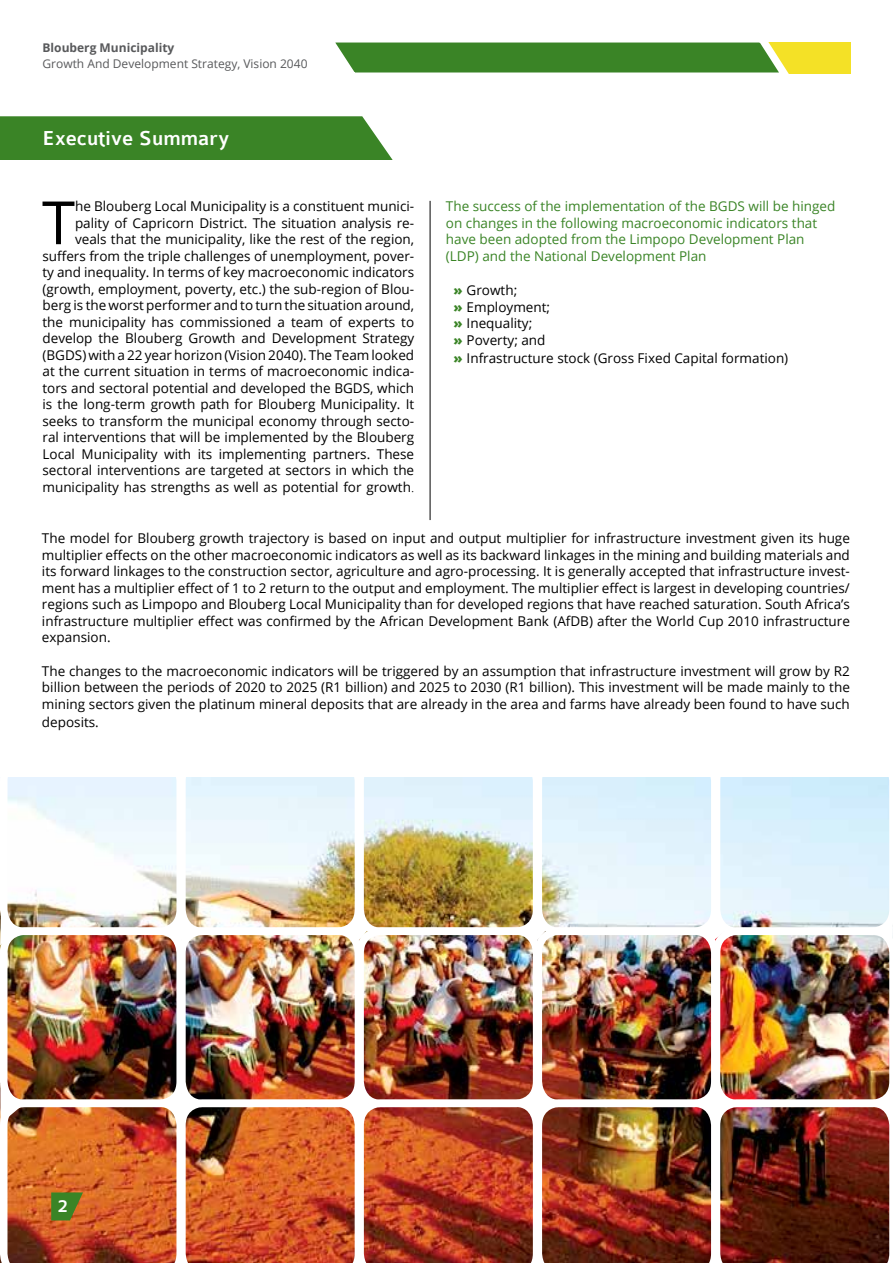
<style>
.page{position:relative;width:893px;height:1263px;background:#fff}
.page>*{position:absolute;margin:0;border:0;box-sizing:border-box;transform-origin:0 0}
.t1{font:59.7px "Open Sans";color:#000}
.t2{font:500 21.6px "Colaborate";color:#fff}
.t3{font:700 16.95px "Sansation";color:#fff}
.t4{font:13.5px/16.5px "Open Sans";color:#000;text-align:justify}
.t5{font:13.5px/16.5px "Open Sans";color:#3a8426}
.t6{font:12px "Open Sans";color:#58595b}
.t7{font:700 12px "Open Sans";color:#58595b}
.s1{font-weight:300}
.s2{font-weight:800;color:#3a8426}
</style>
<div class="page">
<div style="left:735px;top:42px;width:115px;height:32px;background:#f4e126"></div>
<svg style="left:335px;top:42px;width:454px;height:32px;background:#52923b"></svg>
<div style="left:0;top:116px;width:393px;height:44px;background:#3a8426"></div>
<img style="left:0;top:777px;width:893px;height:486px">
<hr style="left:430px;top:201px;width:1px;height:319px;background:#000">
<p class="t7" style="left:43px;top:39px;width:133px">Blouberg Municipality</p>
<p class="t6" style="left:43px;top:56px;width:267px">Growth And Development Strategy, Vision 2040</p>
<h2 class="t2" style="left:43px;top:127px;width:188px">Executive Summary</h2>
<p class="t4" style="left:43px;top:198px;width:373px;text-align:right">he Blouberg Local Municipality is a constituent munici&shy;pality of Capricorn District. The situation analysis re&shy;veals that the municipality, like the rest of the region, suffers from the triple challenges of unemployment, pover&shy;ty and inequality. In terms of key macroeconomic indicators (growth, employment, poverty, etc.) the sub-region of Blou&shy;berg is the worst performer and to turn the situation around, the municipality has commissioned a team of experts to develop the Blouberg Growth and Development Strategy (BGDS) with a 22 year horizon (Vision 2040). The Team looked at the current situation in terms of macroeconomic indica&shy;tors and sectoral potential and developed the BGDS, which is the long-term growth path for Blouberg Municipality. It seeks to transform the municipal economy through secto&shy;ral interventions that will be implemented by the Blouberg Local Municipality with its implementing partners. These sectoral interventions are targeted at sectors in which the municipality has strengths as well as potential for growth<span class="s1">.</span></p>
<p class="t5" style="left:446px;top:198px;width:391px">The success of the implementation of the BGDS will be hinged on changes in the following macroeconomic indicators that have been adopted from the Limpopo Development Plan (LDP) and the National Development Plan</p>
<h1 class="t1" style="left:42px;top:182px;width:35px">T</h1>
<p class="t4" style="left:453px;top:282px;width:98px;text-align:left"><span class="s2">»</span> Growth;<br><span class="s2">»</span> Employment; <span class="s2">»</span> Inequality;<br><span class="s2">»</span> Poverty; and</p>
<p class="t4" style="left:453px;top:349px;width:336px"><span class="s2">»</span> Infrastructure stock (Gross Fixed Capital formation)</p>
<p class="t4" style="left:42px;top:530px;width:809px">The model for Blouberg growth trajectory is based on input and output multiplier for infrastructure investment given its huge multiplier effects on the other macroeconomic indicators as well as its backward linkages in the mining and building materials and its forward linkages to the construction sector, agriculture and agro-processing. It is generally accepted that infrastructure invest&shy;ment has a multiplier effect of 1 to 2 return to the output and employment. The multiplier effect is largest in developing countries/ regions such as Limpopo and Blouberg Local Municipality than for developed regions that have reached saturation. South Africa’s infrastructure multiplier effect was confirmed by the African Development Bank (AfDB) after the World Cup 2010 infrastructure expansion.</p>
<p class="t4" style="left:42px;top:662px;width:809px">The changes to the macroeconomic indicators will be triggered by an assumption that infrastructure investment will grow by R2 billion between the periods of 2020 to 2025 (R1 billion) and 2025 to 2030 (R1 billion). This investment will be made mainly to the mining sectors given the platinum mineral deposits that are already in the area and farms have already been found to have such</p>
<p class="t4" style="left:42px;top:714px;width:58px">deposits.</p>
<p class="t3" style="left:58px;top:1196px;width:11px">2</p>
</div>
